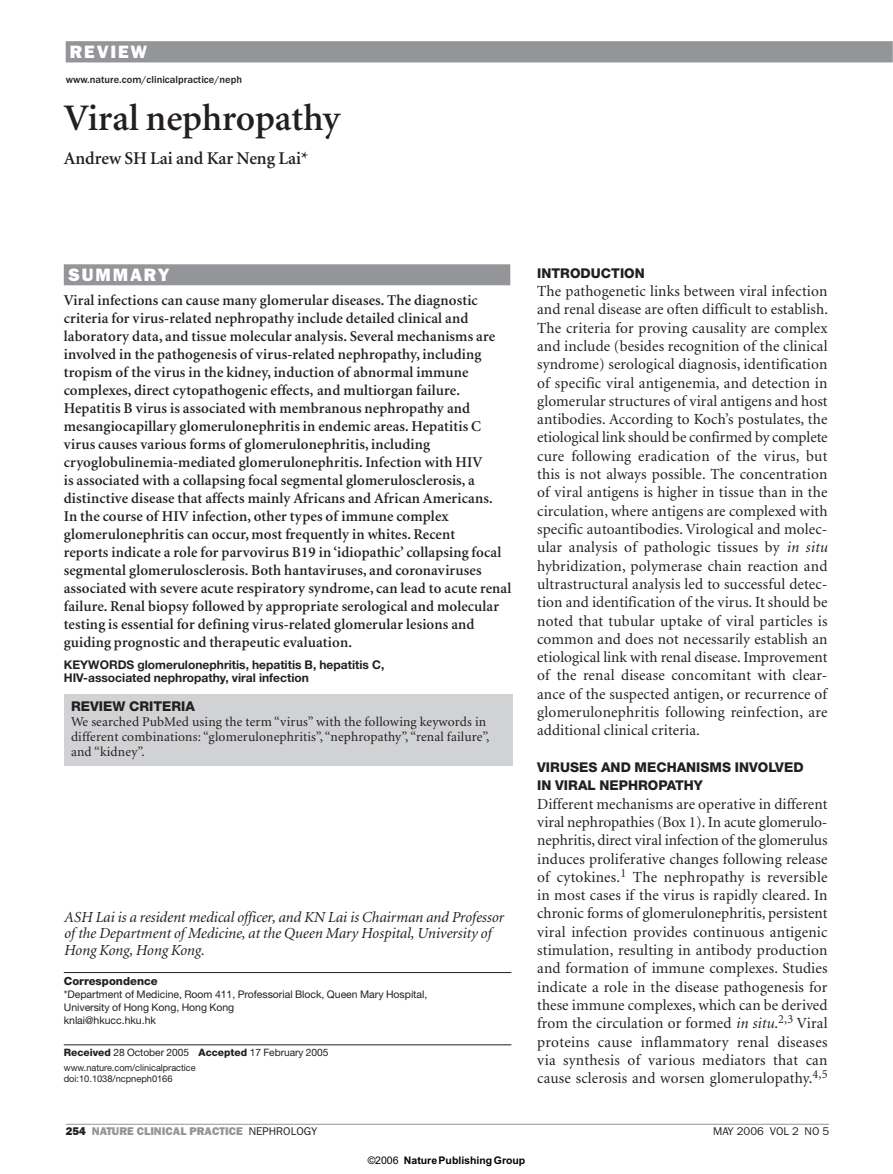
<style>
.page{position:relative;width:893px;height:1174px;background:#fff}
.page>*{position:absolute;margin:0;border:0;box-sizing:border-box;transform-origin:0 0}
.t1{font:600 37.5px "Minion";letter-spacing:-.005em;color:#231f20}
.t2{font:600 18px "Minion";letter-spacing:-.005em;color:#231f20}
.t3{font:800 18px "Franklin Gothic";letter-spacing:.1em;color:#fff}
.t4{font:15.45px/18.3px "Minion";letter-spacing:.01em;color:#231f20;text-align:justify}
.t5{font:italic 15.3px/16.5px "Minion";letter-spacing:-.005em;color:#231f20}
.t6{font:600 15px/18px "Minion";letter-spacing:.005em;color:#231f20}
.t7{font:13.5px/15px "Minion";letter-spacing:.01em;color:#231f20}
.t8{font:800 13.5px/18.3px "Helvetica Neue";color:#231f20}
.t9{font:700 12px/13.5px "Helvetica Neue";color:#231f20}
.t10{font:800 11.25px "Franklin Gothic";color:#939598}
.t11{font:800 11.25px "Helvetica Neue";color:#231f20}
.t12{font:11.25px "Franklin Gothic";color:#231f20}
.t13{font:10.5px/12.8px "Helvetica Neue";letter-spacing:-.005em;color:#231f20}
.t14{font:500 10.5px "Franklin Gothic";color:#231f20}
.t15{font:700 10.5px "Arial";color:#000}
.t16{font:10.2px "Helvetica Neue";letter-spacing:-.005em;color:#231f20}
.t17{font:9.3px/11.2px "Helvetica Neue";letter-spacing:-.005em;color:#231f20}
.s1{font-weight:800}
.s2{font-style:italic}
.s3{color:#231f20}
.s4{font-weight:400;color:#231f20}
.s5{font-weight:400}
.s6{font-family:"Arial MT2";font-weight:400}
</style>
<div class="page">
<div style="left:66px;top:41px;width:827px;height:21px;background:#939598"></div>
<hr style="left:64px;top:972px;width:447px;height:1px;background:#231f20">
<hr style="left:64px;top:1044px;width:447px;height:1px;background:#231f20">
<div style="left:65px;top:694px;width:448px;height:72px;background:#d1d2d4"></div>
<div style="left:64px;top:264px;width:446px;height:21px;background:#939598"></div>
<hr style="left:66px;top:1123px;width:763px;height:1px;background:#939598">
<p class="t3" style="left:70px;top:46px;width:79px">REVIEW</p>
<p class="t14" style="left:66px;top:75px;width:178px">www.nature.com/clinicalpractice/neph</p>
<h1 class="t1" style="left:64px;top:103px;width:278px">Viral nephropathy</h1>
<p class="t2" style="left:64px;top:151px;width:246px">Andrew SH Lai and Kar Neng Lai*</p>
<p class="t3" style="left:68px;top:269px;width:103px">SUMMARY</p>
<p class="t6" style="left:64px;top:292px;width:449px">Viral infections can cause many glomerular diseases. The diagnostic criteria for virus-related nephropathy include detailed clinical and laboratory data, and tissue molecular analysis. Several mechanisms are involved in the pathogenesis of virus-related nephropathy, including tropism of the virus in the kidney, induction of abnormal immune complexes, direct cytopathogenic effects, and multiorgan failure.<br>Hepatitis B virus is associated with membranous nephropathy and mesangiocapillary glomerulonephritis in endemic areas. Hepatitis C virus causes various forms of glomerulonephritis, including cryoglobulinemia-mediated glomerulonephritis. Infection with HIV<br>is associated with a collapsing focal segmental glomerulosclerosis, a distinctive disease that affects mainly Africans and African Americans.<br>In the course of HIV infection, other types of immune complex glomerulonephritis can occur, most frequently in whites. Recent<br>reports indicate a role for parvovirus B19 in ‘idiopathic’ collapsing focal segmental glomerulosclerosis. Both hantaviruses, and coronaviruses associated with severe acute respiratory syndrome, can lead to acute renal failure. Renal biopsy followed by appropriate serological and molecular testing is essential for defining virus-related glomerular lesions and guiding prognostic and therapeutic evaluation.</p>
<p class="t9" style="left:64px;top:659px;width:322px">KEYWORDS glomerulonephritis, hepatitis B, hepatitis C,<br>HIV-associated nephropathy, viral infection</p>
<p class="t8" style="left:71px;top:698px;width:126px">REVIEW CRITERIA</p>
<p class="t7" style="left:71px;top:715px;width:420px">We searched PubMed using the term “virus” with the following keywords in different combinations: “glomerulonephritis”, “nephropathy”, “renal failure”, and “kidney”.</p>
<p class="t5" style="left:64px;top:910px;width:441px">ASH Lai is a resident medical officer, and KN Lai is Chairman and Professor of the Department of Medicine, at the Queen Mary Hospital, University of<br>Hong Kong, Hong Kong.</p>
<p class="t11" style="left:64px;top:977px;width:95px">Correspondence</p>
<p class="t13" style="left:64px;top:989px;width:365px">*Department of Medicine, Room 411, Professorial Block, Queen Mary Hospital,<br>University of Hong Kong, Hong Kong<br>knlai@hkucc.hku.hk</p>
<p class="t16" style="left:64px;top:1048px;width:266px"><span class="s1">Received</span> 28 October 2005 <span class="s1">Accepted</span> 17 February 2005</p>
<p class="t17" style="left:64px;top:1063px;width:133px">www.nature.com/clinicalpractice doi:10.1038/ncpneph0166</p>
<p class="t8" style="left:537px;top:265px;width:109px">INTRODUCTION</p>
<p class="t4" style="left:537px;top:283px;width:292px">The pathogenetic links between viral infection and renal disease are often difficult to establish.<br>The criteria for proving causality are complex and include (besides recognition of the clinical syndrome) serological diagnosis, identification of specific viral antigenemia, and detection in glomerular structures of viral antigens and host antibodies. According to Koch’s postulates, the etiological link should be confirmed by complete cure following eradication of the virus, but this is not always possible. The concentration of viral antigens is higher in tissue than in the circulation, where antigens are complexed with specific autoantibodies. Virological and molec&shy;ular analy sis of pathologic tissues by <span class="s2">in situ </span>hybridiza tion, polymerase chain reaction and ultra structural analysis led to successful detec&shy;tion and identifica tion of the virus. It should be noted that tubular uptake of viral particles is common and does not necessarily establish an etiological link with renal disease. Improvement of the renal disease concomitant with clear&shy;ance of the suspected antigen, or recurrence of glomerulonephritis following reinfection, are additional clinical criteria.</p>
<p class="t8" style="left:537px;top:759px;width:268px">VIRUSES AND MECHANISMS INVOLVED<br>IN VIRAL NEPHROPATHY</p>
<p class="t4" style="left:537px;top:796px;width:292px">Different mechanisms are operative in different viral nephropathies (Box 1). In acute glomerulo&shy;nephritis, direct viral infection of the glomerulus induces proliferative changes following release of cytokines.<sup>1</sup> The nephropathy is reversible in most cases if the virus is rapidly cleared. In chronic forms of glomerulonephritis, persistent viral infection provides continuous antigenic stimulation, resulting in antibody production and formation of immune complexes. Studies indicate a role in the disease pathogenesis for these immune complexes, which can be derived from the circulation or formed <span class="s2">in situ</span>.<sup>2,3</sup> Viral proteins cause inflammatory renal diseases via synthesis of various mediators that can cause sclerosis and worsen glomerulopathy.<sup>4,5</sup></p>
<p class="t10" style="left:66px;top:1127px;width:253px"><span class="s3">254</span> NATURE CLINICAL PRACTICE <span class="s4">NEPHROLOGY</span></p>
<p class="t12" style="left:713px;top:1127px;width:117px">MAY 2006 VOL 2 NO 5</p>
<p class="t15" style="left:368px;top:1154px;width:159px"><span class="s5">©200</span><span class="s6">6</span> NaturePublishingGroup</p>
</div>
